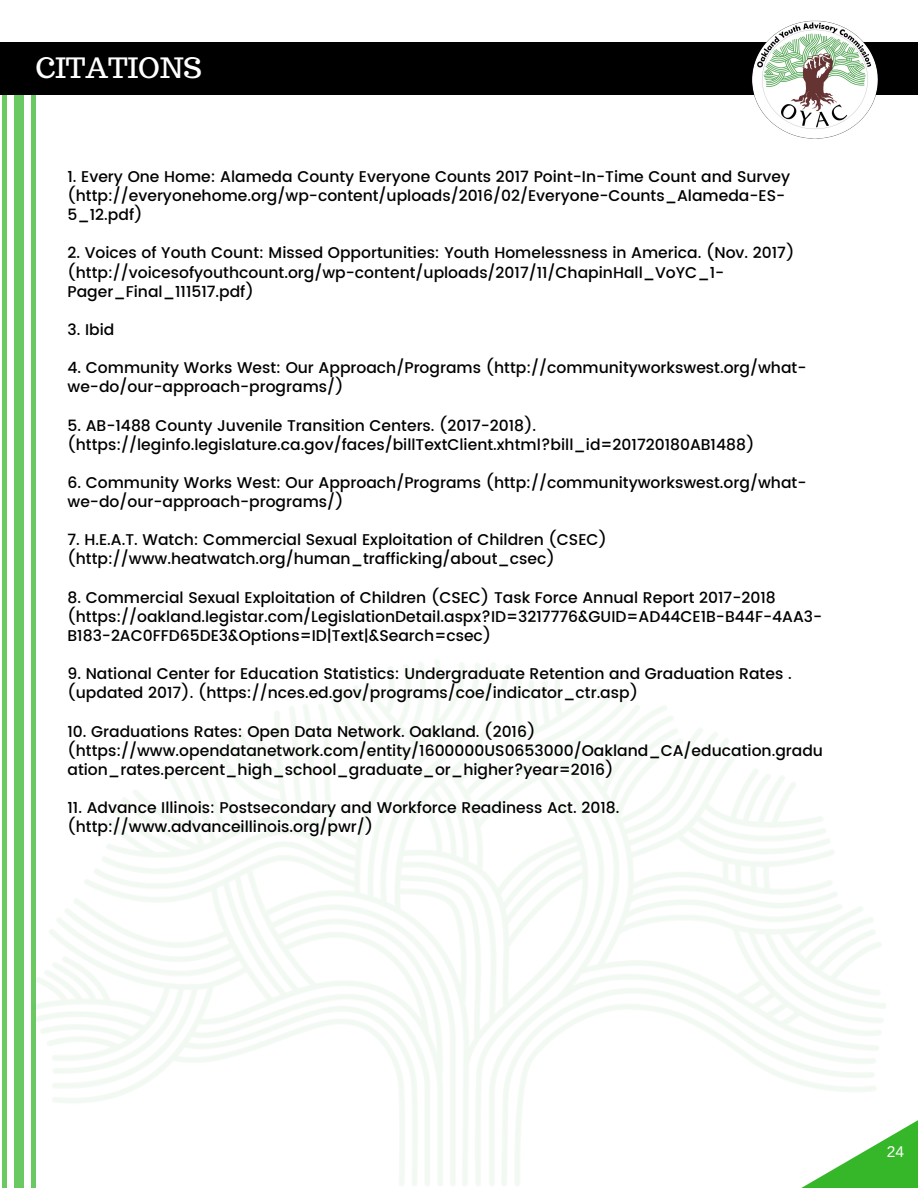
<style>
.page{position:relative;width:918px;height:1188px;background:#fff}
.page>*{position:absolute;margin:0;border:0;box-sizing:border-box;transform-origin:0 0}
.t1{font:28.05px "Trocchi";color:#fff}
.t2{font:500 15.6px/19.2px "Poppins";color:#000}
.t3{font:15.6px "Arimo";color:#fff}
</style>
<div class="page">
<div style="left:0;top:42px;width:918px;height:52px;background:#000"></div>
<div style="left:2px;top:96px;width:5px;height:1092px;background:#6ac961"></div>
<div style="left:14px;top:96px;width:10px;height:1092px;background:#6ac961"></div>
<div style="left:31px;top:96px;width:5px;height:1092px;background:#6ac961"></div>
<svg style="left:885px;top:1120px;width:33px;height:68px;background:#52c147"></svg>
<img style="left:36px;top:660px;width:849px;height:528px">
<img style="left:750px;top:20px;width:130px;height:119px">
<h1 class="t1" style="left:36px;top:49px;width:168px">CITATIONS</h1>
<p class="t2" style="left:68px;top:167px;width:724px">1. Every One Home: Alameda County Everyone Counts 2017 Point-In-Time Count and Survey (http://everyonehome.org/wp-content/uploads/2016/02/Everyone-Counts_Alameda-ES-<br>5_12.pdf)</p>
<p class="t2" style="left:68px;top:243px;width:728px">2. Voices of Youth Count: Missed Opportunities: Youth Homelessness in America. (Nov. 2017) (http://voicesofyouthcount.org/wp-content/uploads/2017/11/ChapinHall_VoYC_1-<br>Pager_Final_111517.pdf)</p>
<p class="t2" style="left:68px;top:320px;width:48px">3. Ibid</p>
<p class="t2" style="left:68px;top:358px;width:741px">4. Community Works West: Our Approach/Programs (http://communityworkswest.org/what&shy;we-do/our-approach-programs/)</p>
<p class="t2" style="left:68px;top:416px;width:688px">5. AB-1488 County Juvenile Transition Centers. (2017-2018). (https://leginfo.legislature.ca.gov/faces/billTextClient.xhtml?bill_id=201720180AB1488)</p>
<p class="t2" style="left:68px;top:473px;width:740px">6. Community Works West: Our Approach/Programs (http://communityworkswest.org/what&shy;we-do/our-approach-programs/)</p>
<p class="t2" style="left:68px;top:530px;width:541px">7. H.E.A.T. Watch: Commercial Sexual Exploitation of Children (CSEC) (http://www.heatwatch.org/human_trafficking/about_csec)</p>
<p class="t2" style="left:68px;top:588px;width:756px">8. Commercial Sexual Exploitation of Children (CSEC) Task Force Annual Report 2017-2018 (https://oakland.legistar.com/LegislationDetail.aspx?ID=3217776&amp;GUID=AD44CE1B-B44F-4AA3-<br>B183-2AC0FFD65DE3&amp;Options=ID|Text|&amp;Search=csec)</p>
<p class="t2" style="left:68px;top:664px;width:726px">9. National Center for Education Statistics: Undergraduate Retention and Graduation Rates . (updated 2017). (https://nces.ed.gov/programs/coe/indicator_ctr.asp)</p>
<p class="t2" style="left:68px;top:722px;width:757px">10. Graduations Rates: Open Data Network. Oakland. (2016) (https://www.opendatanetwork.com/entity/1600000US0653000/Oakland_CA/education.gradu ation_rates.percent_high_school_graduate_or_higher?year=2016)</p>
<p class="t2" style="left:68px;top:798px;width:553px">11. Advance Illinois: Postsecondary and Workforce Readiness Act. 2018. (http://www.advanceillinois.org/pwr/)</p>
<p class="t3" style="left:887px;top:1142px;width:19px">24</p>
</div>
